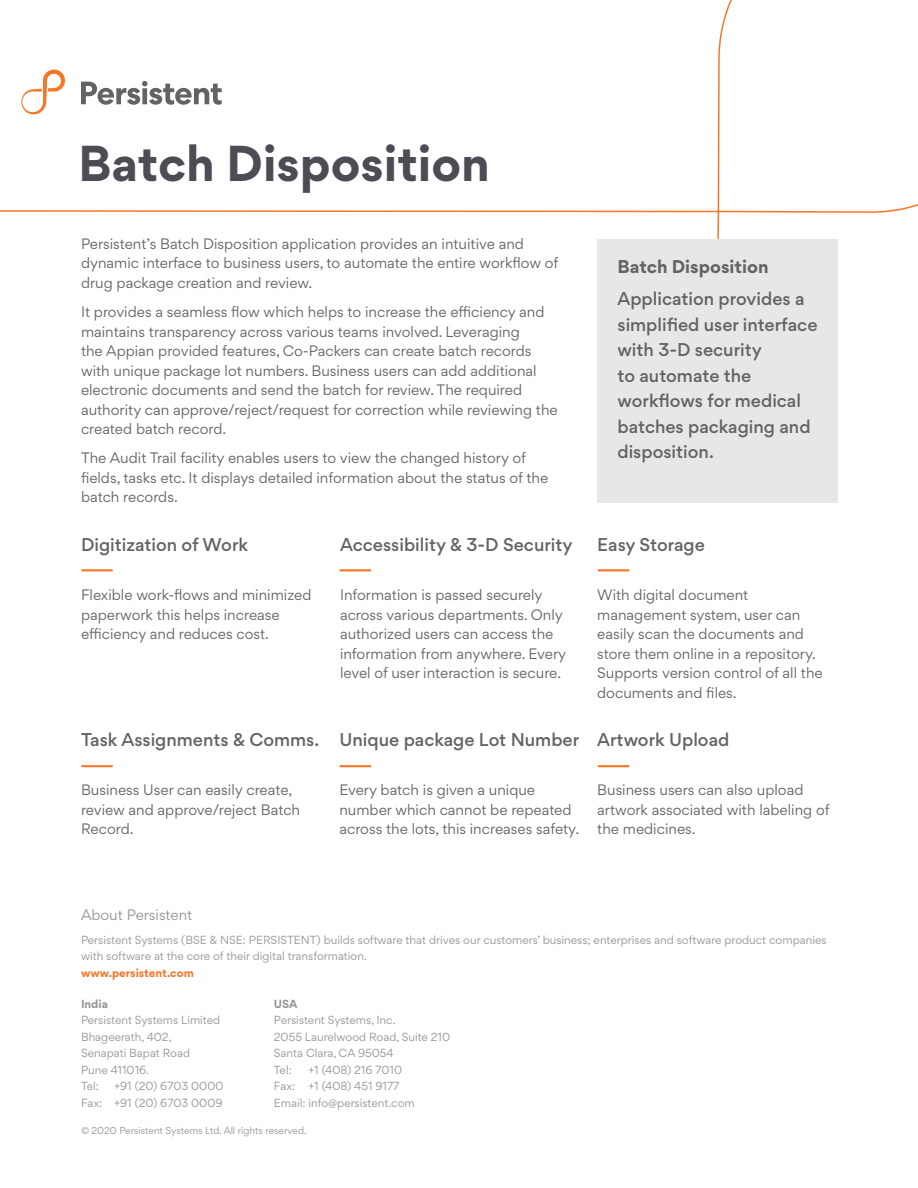
<style>
.page{position:relative;width:918px;height:1188px;background:#fff}
.page>*{position:absolute;margin:0;border:0;box-sizing:border-box;transform-origin:0 0}
.t1{font:700 45px "Gordita";color:#4e4b54}
.t2{font:500 16.5px/25.5px "Gordita";color:#636366}
.t3{font:700 16.5px "Gordita";color:#636366}
.t4{font:13.5px/19.5px "Gordita";color:#636366}
.t5{font:13.5px "Gordita";color:#939598}
.t6{font:10.5px/16.5px "Gordita";color:#939598}
.t7{font:700 10.5px "Gordita";color:#f47728}
.t8{font:700 10.5px "Gordita";color:#939598}
.t9{font:9px "Gordita";color:#939598}
</style>
<div class="page">
<svg style="left:0;top:0;width:918px;height:239px"></svg>
<hr style="left:81px;top:569px;width:32px;height:2px;background:#f47728">
<hr style="left:339px;top:569px;width:32px;height:2px;background:#f47728">
<hr style="left:598px;top:569px;width:31px;height:2px;background:#f47728">
<hr style="left:81px;top:765px;width:32px;height:2px;background:#f47728">
<hr style="left:339px;top:765px;width:32px;height:2px;background:#f47728">
<hr style="left:598px;top:765px;width:31px;height:2px;background:#f47728">
<div style="left:597px;top:239px;width:241px;height:263px;background:#e6e7e9"></div>
<svg style="left:81px;top:81px;width:141px;height:24px"></svg>
<svg style="left:21px;top:70px;width:44px;height:44px"></svg>
<p class="t1" style="left:78px;top:127px;width:413px">Batch Disposition</p>
<p class="t4" style="left:81px;top:234px;width:479px">Persistent’s Batch Disposition application provides an intuitive and dynamic interface to business users, to automate the entire workflow of drug package creation and review.</p>
<p class="t4" style="left:81px;top:302px;width:478px">It provides a seamless flow which helps to increase the efficiency and maintains transparency across various teams involved. Leveraging<br>the Appian provided features, Co-Packers can create batch records with unique package lot numbers. Business users can add additional electronic documents and send the batch for review. The required authority can approve/reject/request for correction while reviewing the created batch record.</p>
<p class="t4" style="left:81px;top:448px;width:469px">The Audit Trail facility enables users to view the changed history of fields, tasks etc. It displays detailed information about the status of the batch records.</p>
<p class="t2" style="left:81px;top:532px;width:169px">Digitization of Work</p>
<p class="t4" style="left:81px;top:585px;width:232px">Flexible work-flows and minimized paperwork this helps increase efficiency and reduces cost.</p>
<p class="t2" style="left:340px;top:532px;width:234px">Accessibility &amp; 3-D Security</p>
<p class="t4" style="left:340px;top:585px;width:228px">Information is passed securely across various departments. Only authorized users can access the information from anywhere. Every level of user interaction is secure.</p>
<p class="t2" style="left:81px;top:727px;width:240px">Task Assignments &amp; Comms.</p>
<p class="t4" style="left:81px;top:780px;width:221px">Business User can easily create, review and approve/reject Batch<br>Record.</p>
<p class="t2" style="left:339px;top:727px;width:241px">Unique package Lot Number</p>
<p class="t4" style="left:339px;top:780px;width:241px">Every batch is given a unique number which cannot be repeated across the lots, this increases safety.</p>
<p class="t3" style="left:617px;top:253px;width:153px">Batch Disposition</p>
<p class="t2" style="left:617px;top:286px;width:202px">Application provides a simplified user interface with 3-D security<br>to automate the workflows for medical batches packaging and disposition.</p>
<p class="t2" style="left:597px;top:532px;width:109px">Easy Storage</p>
<p class="t4" style="left:597px;top:585px;width:227px">With digital document management system, user can easily scan the documents and store them online in a repository.<br>Supports version control of all the documents and files.</p>
<p class="t2" style="left:597px;top:727px;width:134px">Artwork Upload</p>
<p class="t4" style="left:597px;top:780px;width:234px">Business users can also upload artwork associated with labeling of the medicines.</p>
<p class="t5" style="left:81px;top:905px;width:113px">About Persistent</p>
<p class="t6" style="left:81px;top:931px;width:747px">Persistent Systems (BSE &amp; NSE: PERSISTENT) builds software that drives our customers’ business; enterprises and software product companies with software at the core of their digital transformation.</p>
<p class="t7" style="left:81px;top:964px;width:115px">www.persistent.com</p>
<p class="t8" style="left:81px;top:995px;width:28px">India</p>
<p class="t6" style="left:81px;top:1012px;width:141px">Persistent Systems Limited</p>
<p class="t6" style="left:81px;top:1028px;width:92px">Bhageerath, 402,</p>
<p class="t6" style="left:81px;top:1045px;width:111px">Senapati Bapat Road</p>
<p class="t6" style="left:81px;top:1061px;width:70px">Pune 411016.</p>
<p class="t6" style="left:81px;top:1078px;width:19px">Tel:</p>
<p class="t6" style="left:114px;top:1078px;width:111px">+91 (20) 6703 0000</p>
<p class="t6" style="left:81px;top:1094px;width:143px">Fax: +91 (20) 6703 0009</p>
<p class="t8" style="left:274px;top:995px;width:25px">USA</p>
<p class="t6" style="left:274px;top:1012px;width:123px">Persistent Systems, Inc.</p>
<p class="t6" style="left:274px;top:1028px;width:178px">2055 Laurelwood Road, Suite 210</p>
<p class="t6" style="left:274px;top:1045px;width:121px">Santa Clara, CA 95054</p>
<p class="t6" style="left:274px;top:1061px;width:19px">Tel:</p>
<p class="t6" style="left:308px;top:1061px;width:95px">+1 (408) 216 7010</p>
<p class="t6" style="left:274px;top:1078px;width:127px">Fax: +1 (408) 451 9177</p>
<p class="t6" style="left:274px;top:1094px;width:142px">Email: info@persistent.com</p>
<p class="t9" style="left:81px;top:1124px;width:227px">© 2020 Persistent Systems Ltd. All rights reserved.</p>
</div>
